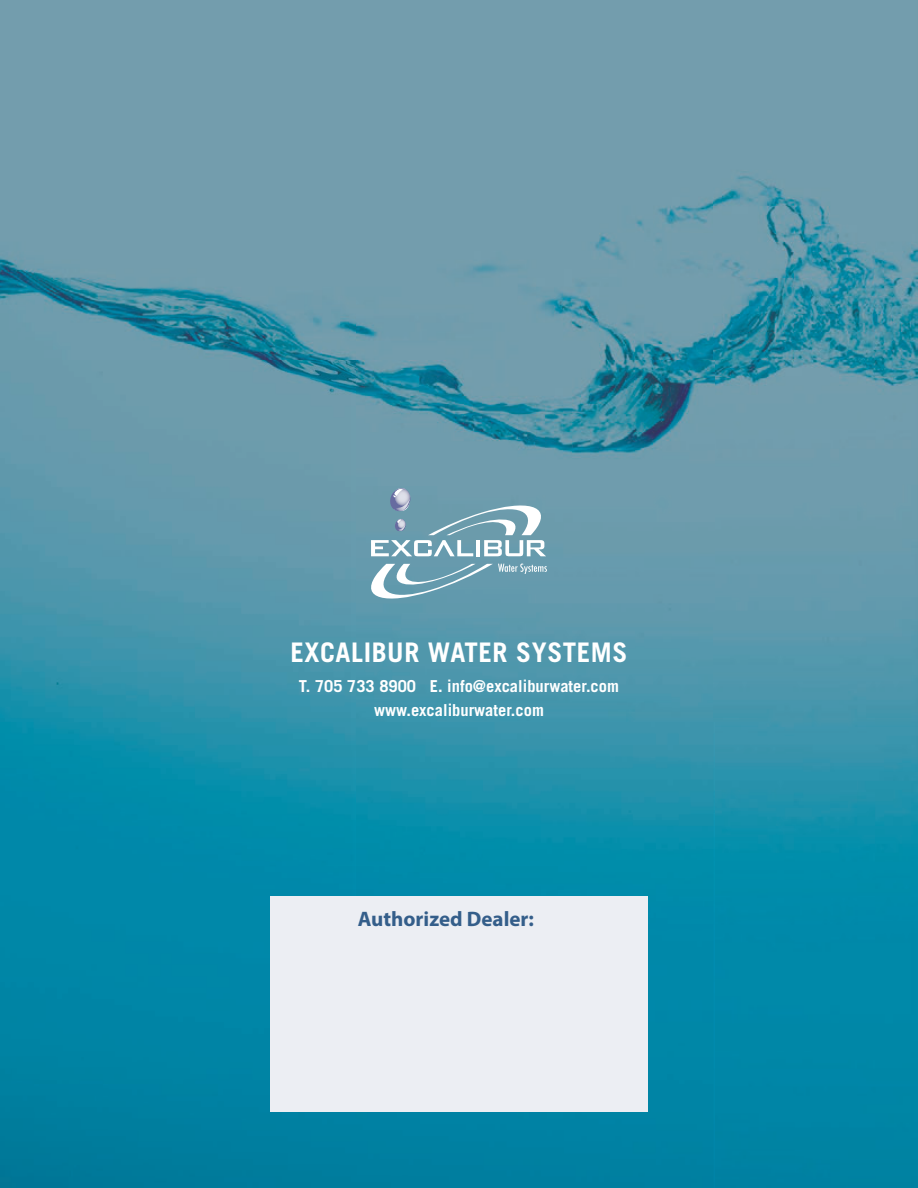
<style>
.page{position:relative;width:918px;height:1188px;background:#fff}
.page>*{position:absolute;margin:0;border:0;box-sizing:border-box;transform-origin:0 0}
.t1{font:700 27px "Trade Gothic";letter-spacing:.02em;color:#fff}
.t2{font:700 21px "Myriad Pro";color:#345e8a}
.t3{font:700 16.5px/24.8px "Trade Gothic";color:#fff;text-align:center}
</style>
<div class="page">
<img style="left:0;top:0;width:918px;height:1188px">
<svg style="left:361px;top:564px;width:186px;height:41px;background:#78a7b7"></svg>
<svg style="left:371px;top:484px;width:180px;height:72px;background:#84abba"></svg>
<div style="left:270px;top:896px;width:378px;height:216px;background:#eceef3"></div>
<h1 class="t1" style="left:290px;top:635px;width:339px">EXCALIBUR WATER SYSTEMS</h1>
<p class="t3" style="left:299px;top:673px;width:322px">T. 705 733 8900 E. info@excaliburwater.com www.excaliburwater.com</p>
<p class="t2" style="left:358px;top:905px;width:178px">Authorized Dealer:</p>
</div>
